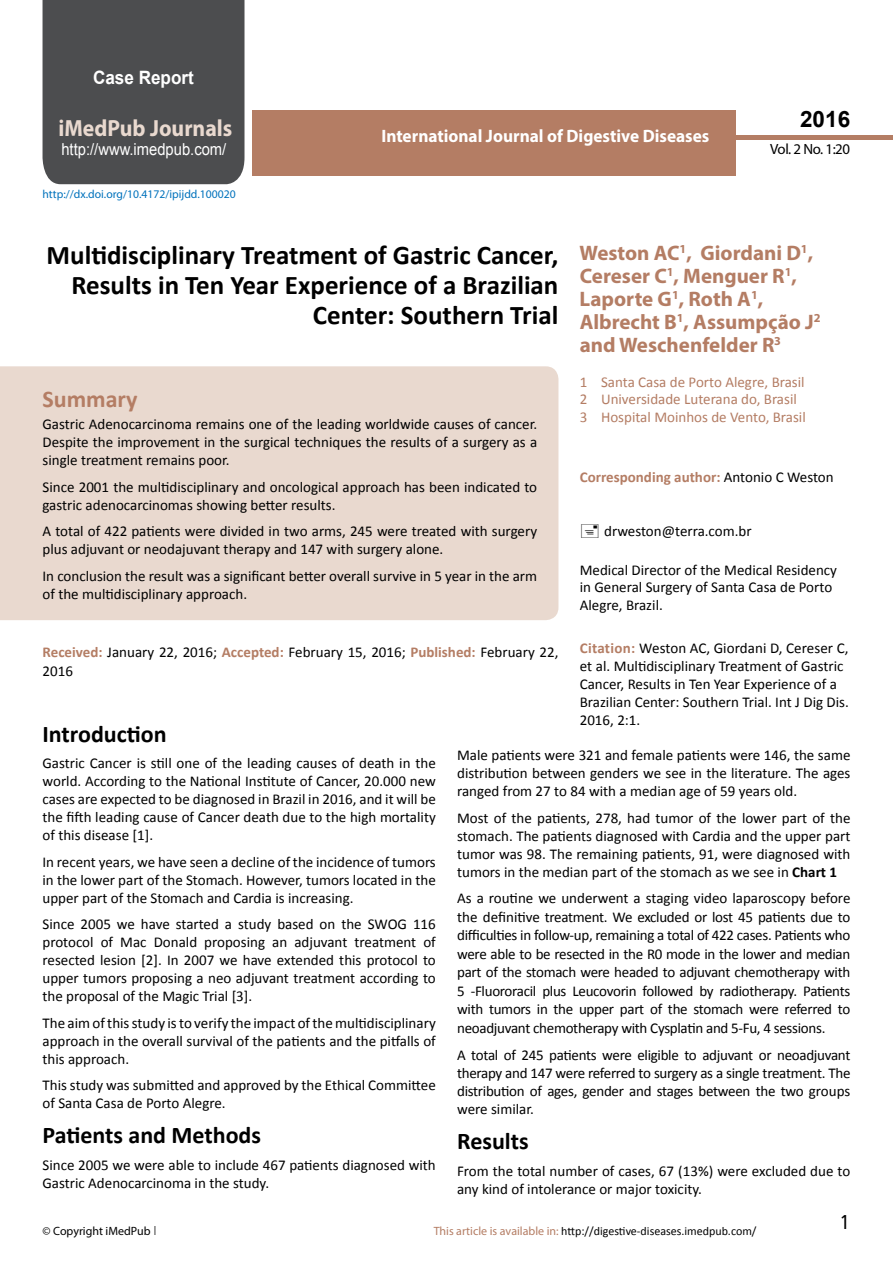
<style>
.page{position:relative;width:893px;height:1263px;background:#fff}
.page>*{position:absolute;margin:0;border:0;box-sizing:border-box;transform-origin:0 0}
.t1{font:700 27px/29.7px "Calibri";color:#000;text-align:right}
.t2{font:25.5px "Tunga";color:#000}
.t3{font:700 24px "Calibri";color:#000}
.t4{font:700 24px "Calibri";color:#b47d64}
.t5{font:700 23.4px "Myriad Pro";color:#e9d9cf;scale:.93 1}
.t6{font:700 22.5px "Arial";color:#000}
.t7{font:700 21px/23.1px "Myriad Pro";color:#b47d64}
.t8{font:700 18.45px "Arial";color:#fff;scale:.93 1}
.t9{font:700 18px "Myriad Pro";color:#fff;scale:.96 1}
.t10{font:16.5px "Arial";color:#fff;scale:.89 1}
.t11{font:15px/18px "Calibri";color:#000}
.t12{font:15px/17.4px "Calibri";color:#b47d64}
.t13{font:700 15px "Calibri";color:#b47d64}
.t14{font:14.85px "Myriad Pro";letter-spacing:-.03em;color:#000}
.t15{font:12px "Calibri";color:#000}
.t16{font:12px "Myriad Pro";color:#000}
.t17{font:11.7px "Myriad Pro";color:#0072bc}
.s1{font-weight:400;color:#000}
.s2{font-weight:700;color:#b47d64}
.s3{font-weight:700}
.s4{font-family:"Tunga"}
.s5{font-family:"Myriad Pro";color:#b47d64}
</style>
<div class="page">
<div style="left:252px;top:110px;width:469px;height:66px;background:#b47d64"></div>
<div style="left:720px;top:110px;width:16px;height:66px;background:#b47d64"></div>
<div style="left:43px;top:0;width:201px;height:184px;background:#4c4d4f"></div>
<div style="left:736px;top:135px;width:157px;height:5px;background:#b47d64"></div>
<div style="left:0;top:366px;width:558px;height:254px;background:#e9d9cf"></div>
<p class="t8" style="left:93px;top:65px;width:110px">Case Report</p>
<h3 class="t5" style="left:58px;top:113px;width:189px">iMedPub Journals</h3>
<p class="t10" style="left:61px;top:138px;width:187px">http://www.imedpub.com/</p>
<p class="t17" style="left:43px;top:187px;width:195px">http://dx.doi.org/10.4172/ipijdd.100020</p>
<p class="t9" style="left:381px;top:124px;width:343px">International Journal of Digestive Diseases</p>
<h3 class="t6" style="left:800px;top:104px;width:52px">2016</h3>
<p class="t14" style="left:770px;top:140px;width:81px">Vol. 2 No. 1:20</p>
<h3 class="t7" style="left:580px;top:241px;width:242px">Weston AC<sup>1</sup>, Giordani D<sup>1</sup>,<br>Cereser C<sup>1</sup>, Menguer R<sup>1</sup>,<br>Laporte G<sup>1</sup>, Roth A<sup>1</sup>,<br>Albrecht B<sup>1</sup>, Assumpção J<sup>2 </sup>and Weschenfelder R<sup>3</sup></h3>
<p class="t12" style="left:580px;top:373px;width:228px">1 Santa Casa de Porto Alegre, Brasil<br>2 Universidade Luterana do, Brasil<br>3 Hospital Moinhos de Vento, Brasil</p>
<h1 class="t1" style="left:47px;top:241px;width:513px">Multidisciplinary Treatment of Gastric Cancer,<br>Results in Ten Year Experience of a Brazilian<br>Center: Southern Trial</h1>
<h3 class="t4" style="left:43px;top:384px;width:97px">Summary</h3>
<p class="t11" style="left:43px;top:415px;width:496px;text-align:justify">Gastric Adenocarcinoma remains one of the leading worldwide causes of cancer.<br>Despite the improvement in the surgical techniques the results of a surgery as a single treatment remains poor.</p>
<p class="t11" style="left:43px;top:478px;width:496px">Since 2001 the multidisciplinary and oncological approach has been indicated to gastric adenocarcinomas showing better results.</p>
<p class="t11" style="left:43px;top:522px;width:496px">A total of 422 patients were divided in two arms, 245 were treated with surgery plus adjuvant or neodajuvant therapy and 147 with surgery alone.</p>
<p class="t11" style="left:43px;top:567px;width:496px">In conclusion the result was a significant better overall survive in 5 year in the arm of the multidisciplinary approach.</p>
<p class="t13" style="left:580px;top:467px;width:255px">Corresponding author: <span class="s1">Antonio C Weston</span></p>
<p class="t11" style="left:604px;top:522px;width:149px">drweston@terra.com.br</p>
<p class="t11" style="left:580px;top:561px;width:259px">Medical Director of the Medical Residency in General Surgery of Santa Casa de Porto<br>Alegre, Brazil.</p>
<p class="t11" style="left:580px;top:639px;width:271px"><span class="s2">Citation:</span> Weston AC, Giordani D, Cereser C, et al. Multidisciplinary Treatment of Gastric Cancer, Results in Ten Year Experience of a Brazilian Center: Southern Trial. Int J Dig Dis.<br>2016, 2:1.</p>
<p class="t11" style="left:43px;top:643px;width:517px;line-height:18.8px"><span class="s2">Received:</span> January 22, 2016; <span class="s2">Accepted:</span> February 15, 2016; <span class="s2">Published:</span> February 22,<br>2016</p>
<h3 class="t3" style="left:43px;top:718px;width:126px">Introduction</h3>
<p class="t11" style="left:43px;top:754px;width:395px;text-align:justify">Gastric Cancer is still one of the leading causes of death in the world. According to the National Institute of Cancer, 20.000 new cases are expected to be diagnosed in Brazil in 2016, and it will be the fifth leading cause of Cancer death due to the high mortality of this disease [1].</p>
<p class="t11" style="left:43px;top:853px;width:395px;text-align:justify">In recent years, we have seen a decline of the incidence of tumors in the lower part of the Stomach. However, tumors located in the upper part of the Stomach and Cardia is increasing.</p>
<p class="t11" style="left:43px;top:915px;width:395px;text-align:justify">Since 2005 we have started a study based on the SWOG 116 protocol of Mac Donald proposing an adjuvant treatment of resected lesion [2]. In 2007 we have extended this protocol to upper tumors proposing a neo adjuvant treatment according to the proposal of the Magic Trial [3].</p>
<p class="t11" style="left:43px;top:1014px;width:395px;text-align:justify">The aim of this study is to verify the impact of the multidisciplinary approach in the overall survival of the patients and the pitfalls of this approach.</p>
<p class="t11" style="left:43px;top:1076px;width:395px">This study was submitted and approved by the Ethical Committee of Santa Casa de Porto Alegre.</p>
<h3 class="t3" style="left:43px;top:1120px;width:220px">Patients and Methods</h3>
<p class="t11" style="left:43px;top:1156px;width:395px">Since 2005 we were able to include 467 patients diagnosed with<br>Gastric Adenocarcinoma in the study.</p>
<p class="t11" style="left:457px;top:746px;width:395px;text-align:justify">Male patients were 321 and female patients were 146, the same distribution between genders we see in the literature. The ages ranged from 27 to 84 with a median age of 59 years old.</p>
<p class="t11" style="left:457px;top:809px;width:395px;text-align:justify">Most of the patients, 278, had tumor of the lower part of the stomach. The patients diagnosed with Cardia and the upper part tumor was 98. The remaining patients, 91, were diagnosed with tumors in the median part of the stomach as we see in <span class="s3">Chart 1</span></p>
<p class="t11" style="left:457px;top:889px;width:395px;line-height:18.5px;text-align:justify">As a routine we underwent a staging video laparoscopy before the definitive treatment. We excluded or lost 45 patients due to difficulties in follow-up, remaining a total of 422 cases. Patients who were able to be resected in the R0 mode in the lower and median part of the stomach were headed to adjuvant chemotherapy with 5 -Fluororacil plus Leucovorin followed by radiotherapy. Patients with tumors in the upper part of the stomach were referred to neoadjuvant chemotherapy with Cysplatin and 5-Fu, 4 sessions.</p>
<p class="t11" style="left:457px;top:1045px;width:395px;text-align:justify">A total of 245 patients were eligible to adjuvant or neoadjuvant therapy and 147 were referred to surgery as a single treatment. The distribution of ages, gender and stages between the two groups were similar.</p>
<h3 class="t3" style="left:457px;top:1126px;width:73px">Results</h3>
<p class="t11" style="left:457px;top:1162px;width:395px">From the total number of cases, 67 (13%) were excluded due to any kind of intolerance or major toxicity.</p>
<p class="t16" style="left:43px;top:1223px;width:115px">© Copyright iMedPub <span class="s4">|</span></p>
<p class="t15" style="left:434px;top:1223px;width:324px"><span class="s5">This article is available in:</span> http://digestive-diseases.imedpub.com/</p>
<h2 class="t2" style="left:841px;top:1205px;width:9px">1</h2>
</div>
